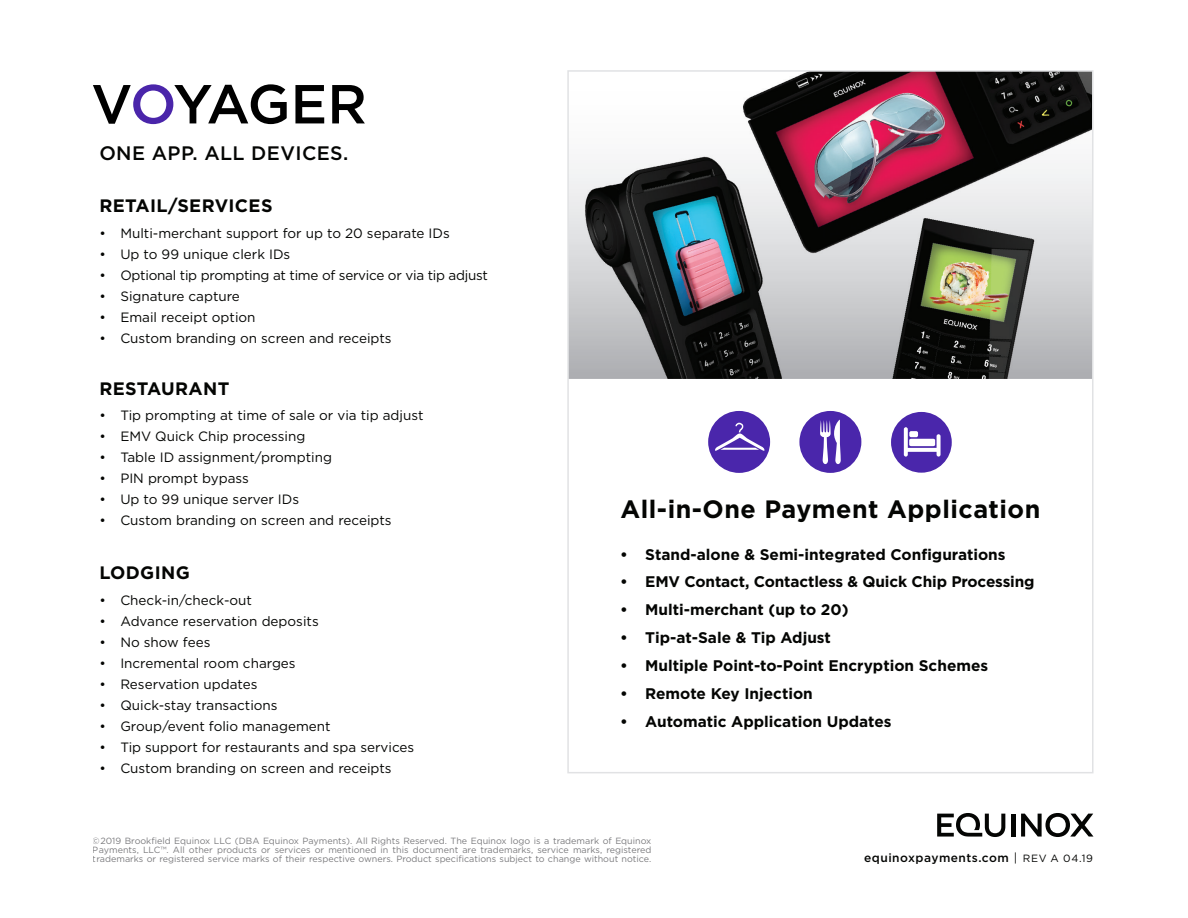
<style>
.page{position:relative;width:1188px;height:918px;background:#fff}
.page>*{position:absolute;margin:0;border:0;box-sizing:border-box;transform-origin:0 0}
.t1{font:700 25.05px "Gotham";letter-spacing:.02em;color:#040503}
.t2{font:500 19.5px "Gotham";letter-spacing:.02em;color:#040503}
.t3{font:700 18px "Gotham";letter-spacing:.02em;color:#040503}
.t4{font:700 15.45px "Gotham";color:#040503}
.t5{font:13.5px "Gotham";color:#040503}
.t6{font:13.5px "Gotham";letter-spacing:-.02em;color:#040503}
.t7{font:500 12px "Gotham";letter-spacing:.04em;color:#040503}
.t8{font:9px/9px "Gotham";color:#636366;text-align:justify}
.s1{font-weight:400}
.s2{font-weight:400;font-size:10.5px}
</style>
<div class="page">
<svg style="left:891px;top:411px;width:61px;height:62px"></svg>
<div style="left:909px;top:431px;width:9px;height:6px;background:#fff;border-radius:2px"></div>
<img style="left:570px;top:73px;width:521px;height:306px">
<svg style="left:93px;top:84px;width:194px;height:40px"></svg>
<svg style="left:295px;top:85px;width:29px;height:38px"></svg>
<svg style="left:332px;top:85px;width:33px;height:38px"></svg>
<hr style="left:1011px;top:814px;width:4px;height:23px;background:#040503">
<svg style="left:1021px;top:813px;width:72px;height:24px"></svg>
<svg style="left:937px;top:813px;width:68px;height:24px"></svg>
<svg style="left:708px;top:411px;width:63px;height:62px"></svg>
<svg style="left:799px;top:411px;width:63px;height:62px"></svg>
<p class="t2" style="left:99px;top:140px;width:250px">ONE APP. ALL DEVICES.</p>
<p class="t3" style="left:99px;top:194px;width:175px">RETAIL/SERVICES</p>
<p class="t5" style="left:99px;top:225px;width:352px">• Multi-merchant support for up to 20 separate IDs</p>
<p class="t5" style="left:99px;top:246px;width:192px">• Up to 99 unique clerk IDs</p>
<p class="t6" style="left:99px;top:267px;width:390px">• Optional tip prompting at time of service or via tip adjust</p>
<p class="t5" style="left:99px;top:288px;width:142px">• Signature capture</p>
<p class="t5" style="left:99px;top:309px;width:158px">• Email receipt option</p>
<p class="t5" style="left:99px;top:330px;width:294px">• Custom branding on screen and receipts</p>
<p class="t3" style="left:99px;top:376px;width:132px">RESTAURANT</p>
<p class="t5" style="left:99px;top:406px;width:326px">• Tip prompting at time of sale or via tip adjust</p>
<p class="t5" style="left:99px;top:427px;width:208px">• EMV Quick Chip processing</p>
<p class="t5" style="left:99px;top:448px;width:234px">• Table ID assignment/prompting</p>
<p class="t5" style="left:99px;top:469px;width:151px">• PIN prompt bypass</p>
<p class="t5" style="left:99px;top:490px;width:201px">• Up to 99 unique server IDs</p>
<p class="t5" style="left:99px;top:511px;width:294px">• Custom branding on screen and receipts</p>
<p class="t3" style="left:99px;top:560px;width:92px">LODGING</p>
<p class="t5" style="left:99px;top:591px;width:154px">• Check-in/check-out</p>
<p class="t5" style="left:99px;top:612px;width:221px">• Advance reservation deposits</p>
<p class="t5" style="left:99px;top:633px;width:113px">• No show fees</p>
<p class="t5" style="left:99px;top:654px;width:198px">• Incremental room charges</p>
<p class="t5" style="left:99px;top:675px;width:160px">• Reservation updates</p>
<p class="t5" style="left:99px;top:696px;width:180px">• Quick-stay transactions</p>
<p class="t5" style="left:99px;top:717px;width:233px">• Group/event folio management</p>
<p class="t5" style="left:99px;top:738px;width:316px">• Tip support for restaurants and spa services</p>
<p class="t5" style="left:99px;top:759px;width:294px">• Custom branding on screen and receipts</p>
<p class="t1" style="left:620px;top:493px;width:421px">All-in-One Payment Application</p>
<p class="t4" style="left:620px;top:544px;width:387px">• Stand-alone &amp; Semi-integrated Configurations</p>
<p class="t4" style="left:620px;top:572px;width:416px">• EMV Contact, Contactless &amp; Quick Chip Processing</p>
<p class="t4" style="left:620px;top:600px;width:230px">• Multi-merchant (up to 20)</p>
<p class="t4" style="left:620px;top:628px;width:212px">• Tip-at-Sale &amp; Tip Adjust</p>
<p class="t4" style="left:620px;top:656px;width:370px">• Multiple Point-to-Point Encryption Schemes</p>
<p class="t4" style="left:620px;top:684px;width:194px">• Remote Key Injection</p>
<p class="t4" style="left:620px;top:712px;width:273px">• Automatic Application Updates</p>
<p class="t8" style="left:93px;top:836px;width:560px">©2019 Brookfield Equinox LLC (DBA Equinox Payments). All Rights Reserved. The Equinox logo is a trademark of Equinox Payments, LLC™. All other products or services or mentioned in this document are trademarks, service marks, registered trademarks or registered service marks of their respective owners. Product specifications subject to change without notice.</p>
<p class="t7" style="left:864px;top:850px;width:230px">equinoxpayments.com <span class="s1">|</span> <span class="s2">REV A 04.19</span></p>
</div>
